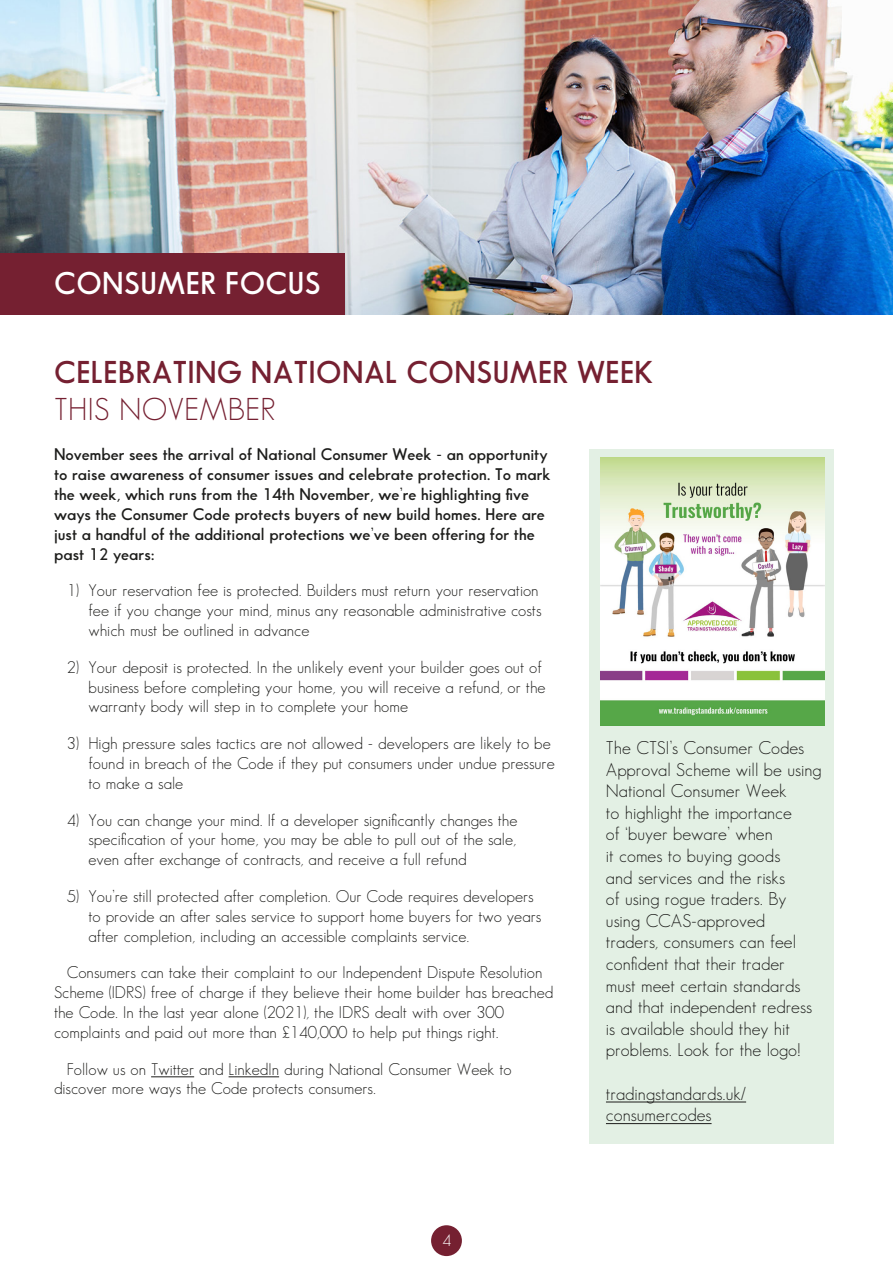
<style>
.page{position:relative;width:893px;height:1263px;background:#fff}
.page>*{position:absolute;margin:0;border:0;box-sizing:border-box;transform-origin:0 0}
.header_1_bold{font:600 30.9px "Sans Serif FLF";letter-spacing:.015em;color:#752031}
.header_1_bold-2{font:600 30.9px "Sans Serif FLF";letter-spacing:.015em;color:#fff}
.header_2_light{font:30.9px "Sans Serif FLF";letter-spacing:.015em;color:#752031}
.break_out_text{font:18px/21.6px "Sans Serif FLF";color:#1d1d1b}
.body_text{font:16.5px/19.8px "Sans Serif FLF";color:#1d1d1b}
.standfirst{font:600 16.5px/19.8px "Sans Serif FLF";color:#1d1d1b}
.t1{font:16.5px "Sans Serif FLF";color:#fff}
</style>
<div class="page">
<div style="left:589px;top:449px;width:245px;height:695px;background:#e3f0e4"></div>
<img style="left:0;top:0;width:893px;height:315px">
<div style="left:0;top:253px;width:344px;height:62px;background:#752031"></div>
<div style="left:431px;top:1225px;width:31px;height:31px;background:#752031;border-radius:50%"></div>
<hr style="left:151px;top:1076px;width:43px;height:1px;background:#1d1d1b">
<hr style="left:229px;top:1076px;width:50px;height:1px;background:#1d1d1b">
<hr style="left:606px;top:1102px;width:140px;height:1px;background:#1d1d1b">
<hr style="left:606px;top:1123px;width:106px;height:1px;background:#1d1d1b">
<img style="left:601px;top:458px;width:223px;height:268px">
<p class="header_1_bold-2" style="left:54px;top:266px;width:268px">CONSUMER FOCUS</p>
<p class="header_1_bold" style="left:54px;top:355px;width:601px">CELEBRATING NATIONAL CONSUMER WEEK</p>
<p class="header_2_light" style="left:54px;top:392px;width:223px">THIS NOVEMBER</p>
<p class="standfirst" style="left:54px;top:445px;width:498px">November sees the arrival of National Consumer Week - an opportunity to raise awareness of consumer issues and celebrate protection. To mark the week, which runs from the 14th November, we’re highlighting five ways the Consumer Code protects buyers of new build homes. Here are just a handful of the additional protections we’ve been offering for the past 12 years:</p>
<p class="body_text" style="left:89px;top:580px;width:455px;text-indent:-22px">1) Your reservation fee is protected. Builders must return your reservation fee if you change your mind, minus any reasonable administrative costs which must be outlined in advance</p>
<p class="body_text" style="left:89px;top:657px;width:459px;text-indent:-22px">2) Your deposit is protected. In the unlikely event your builder goes out of business before completing your home, you will receive a refund, or the warranty body will step in to complete your home</p>
<p class="body_text" style="left:89px;top:733px;width:468px;text-indent:-22px">3) High pressure sales tactics are not allowed - developers are likely to be found in breach of the Code if they put consumers under undue pressure to make a sale</p>
<p class="body_text" style="left:89px;top:810px;width:430px;text-align:justify;text-indent:-22px">4) You can change your mind. If a developer significantly changes the specification of your home, you may be able to pull out of the sale, even after exchange of contracts, and receive a full refund</p>
<p class="body_text" style="left:89px;top:886px;width:454px;text-indent:-22px">5) You’re still protected after completion. Our Code requires developers to provide an after sales service to support home buyers for two years after completion, including an accessible complaints service.</p>
<p class="body_text" style="left:54px;top:963px;width:501px;text-indent:13px">Consumers can take their complaint to our Independent Dispute Resolution Scheme (IDRS) free of charge if they believe their home builder has breached the Code. In the last year alone (2021), the IDRS dealt with over 300 complaints and paid out more than £140,000 to help put things right.</p>
<p class="body_text" style="left:54px;top:1059px;width:459px;text-indent:13px">Follow us on Twitter and LinkedIn during National Consumer Week to discover more ways the Code protects consumers.</p>
<p class="break_out_text" style="left:606px;top:737px;width:217px">The CTSI’s Consumer Codes<br>Approval Scheme will be using<br>National Consumer Week<br>to highlight the importance<br>of ‘buyer beware’ when<br>it comes to buying goods<br>and services and the risks<br>of using rogue traders. By using CCAS-approved traders, consumers can feel confident that their trader<br>must meet certain standards and that independent redress is available should they hit problems. Look for the logo!</p>
<p class="break_out_text" style="left:606px;top:1082px;width:142px">tradingstandards.uk/ consumercodes</p>
<p class="t1" style="left:442px;top:1231px;width:10px">4</p>
</div>
